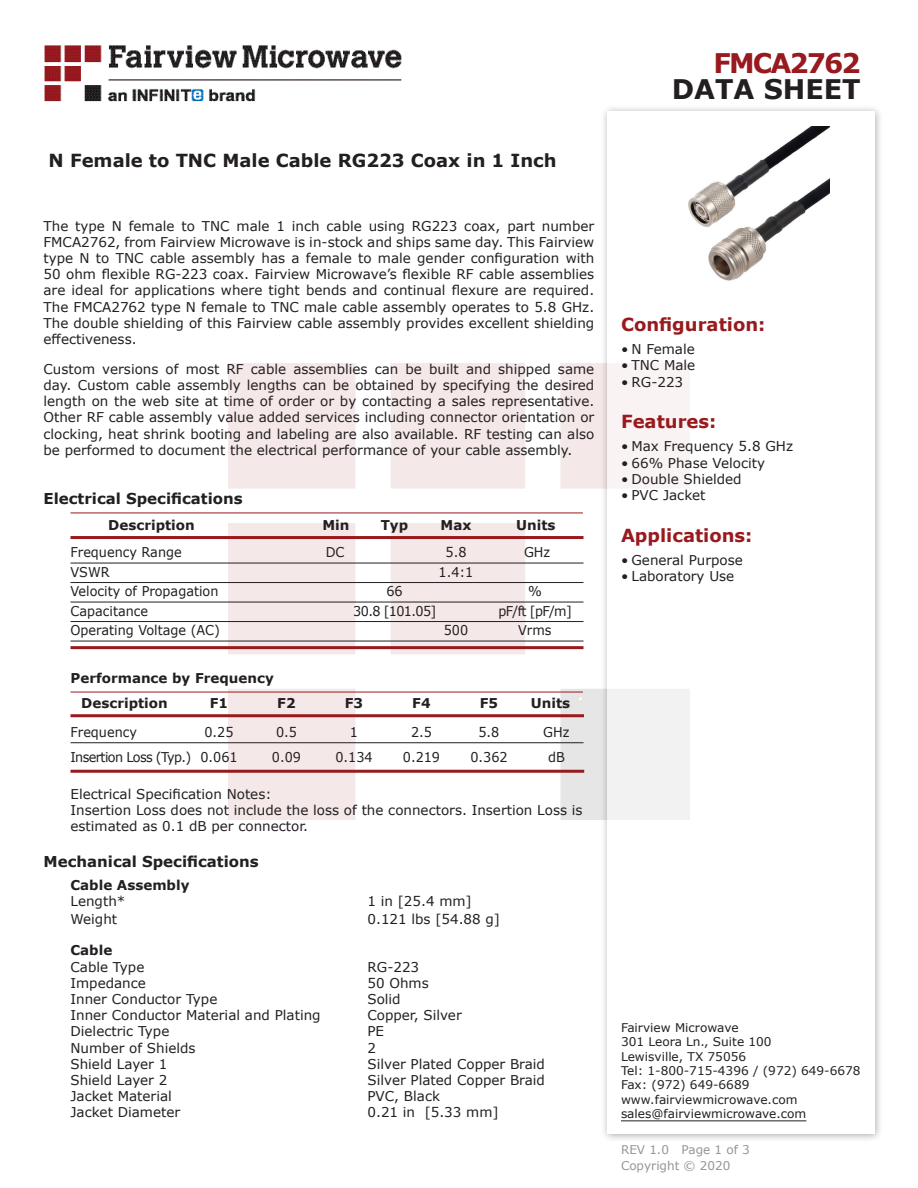
<style>
.page{position:relative;width:918px;height:1188px;background:#fff}
.page>*{position:absolute;margin:0;border:0;box-sizing:border-box;transform-origin:0 0}
.t1{font:700 27px "Verdana";color:#231f20}
.FM{font:700 27px "Verdana";letter-spacing:-.07em;color:#981a1e}
.Web_Description_Para{font:700 18px "Verdana";color:#231f20}
.Head1{font:700 18px "Verdana";color:#981a1e}
.Applications_Header{font:700 18px "Verdana";color:#981a1e}
.Head1-2{font:700 15px "Verdana";color:#231f20}
.MarketingDescription{font:13.5px/16.2px "Verdana";color:#231f20;text-align:justify}
.Specs_Para{font:13.5px/16.2px "Verdana";color:#231f20}
.Table-Body{font:13.5px "Verdana";color:#231f20;scale:.95 1}
.Table_Body_Frequency{font:13.5px "Verdana";color:#231f20;scale:.95 1}
.Table_Header_Frequen{font:700 13.5px "Verdana";color:#231f20}
.Table-Header{font:700 13.5px "Verdana";color:#231f20}
.Table_Body_Frequency-2{font:13.5px "Verdana";letter-spacing:-.05em;color:#231f20;scale:.95 1}
.Head2{font:700 13.5px "Verdana";color:#231f20}
.Head3{font:700 13.5px "Verdana";color:#231f20}
.Head1-3{font:700 13.5px "Verdana";color:#fff}
.FM_Info{font:12px "Verdana";color:#231f20}
.REV_Info{font:12px "Verdana";color:#939598}
</style>
<div class="page">
<img style="left:44px;top:45px;width:358px;height:57px">
<div style="left:600px;top:104px;width:284px;height:1039px;background:#231f20;opacity:.75"></div>
<div style="left:608px;top:111px;width:267px;height:1023px;background:#fff"></div>
<hr style="left:70px;top:513px;width:513px;height:1px;background:#981a1e">
<hr style="left:70px;top:536px;width:514px;height:3px;background:#981a1e">
<hr style="left:70px;top:563px;width:514px;height:1px;background:#231f20">
<hr style="left:70px;top:582px;width:514px;height:1px;background:#231f20">
<hr style="left:70px;top:602px;width:514px;height:1px;background:#231f20">
<hr style="left:70px;top:621px;width:514px;height:1px;background:#231f20">
<hr style="left:70px;top:641px;width:514px;height:1px;background:#231f20">
<hr style="left:70px;top:646px;width:514px;height:3px;background:#981a1e">
<hr style="left:70px;top:692px;width:513px;height:1px;background:#981a1e">
<hr style="left:70px;top:714px;width:514px;height:3px;background:#981a1e">
<hr style="left:70px;top:742px;width:514px;height:1px;background:#231f20">
<hr style="left:70px;top:770px;width:514px;height:3px;background:#981a1e">
<hr style="left:621px;top:1120px;width:185px;height:1px;background:#231f20">
<img style="left:688px;top:126px;width:142px;height:155px">
<p class="Web_Description_Para" style="left:49px;top:148px;width:510px">N Female to TNC Male Cable RG223 Coax in 1 Inch</p>
<p class="MarketingDescription" style="left:44px;top:217px;width:552px">The type N female to TNC male 1 inch cable using RG223 coax, part number FMCA2762, from Fairview Microwave is in-stock and ships same day. This Fairview type N to TNC cable assembly has a female to male gender configuration with 50 ohm flexible RG-223 coax. Fairview Microwave’s flexible RF cable assemblies are ideal for applications where tight bends and continual flexure are required.<br>The FMCA2762 type N female to TNC male cable assembly operates to 5.8 GHz.<br>The double shielding of this Fairview cable assembly provides excellent shielding effectiveness.</p>
<p class="MarketingDescription" style="left:44px;top:361px;width:552px">Custom versions of most RF cable assemblies can be built and shipped same day. Custom cable assembly lengths can be obtained by specifying the desired length on the web site at time of order or by contacting a sales representative.<br>Other RF cable assembly value added services including connector orientation or clocking, heat shrink booting and labeling are also available. RF testing can also be performed to document the electrical performance of your cable assembly.</p>
<p class="Head1-2" style="left:44px;top:488px;width:201px">Electrical Specifications</p>
<p class="Table-Header" style="left:108px;top:516px;width:88px">Description</p>
<p class="Table-Header" style="left:322px;top:516px;width:29px">Min</p>
<p class="Table-Header" style="left:381px;top:516px;width:29px">Typ</p>
<p class="Table-Header" style="left:441px;top:516px;width:32px">Max</p>
<p class="Table-Header" style="left:516px;top:516px;width:41px">Units</p>
<p class="Table-Body" style="left:70px;top:543px;width:119px">Frequency Range</p>
<p class="Table-Body" style="left:326px;top:543px;width:21px">DC</p>
<p class="Table-Body" style="left:446px;top:543px;width:24px">5.8</p>
<p class="Table-Body" style="left:524px;top:543px;width:29px">GHz</p>
<p class="Table-Body" style="left:70px;top:562px;width:43px">VSWR</p>
<p class="Table-Body" style="left:439px;top:562px;width:38px">1.4:1</p>
<p class="Table-Body" style="left:70px;top:582px;width:157px">Velocity of Propagation</p>
<p class="Table-Body" style="left:386px;top:582px;width:19px">66</p>
<p class="Table-Body" style="left:528px;top:582px;width:16px">%</p>
<p class="Table-Body" style="left:70px;top:601px;width:83px">Capacitance</p>
<p class="Table-Body" style="left:353px;top:601px;width:89px">30.8 [101.05]</p>
<p class="Table-Body" style="left:498px;top:601px;width:79px">pF/ft [pF/m]</p>
<p class="Table-Body" style="left:70px;top:621px;width:159px">Operating Voltage (AC)</p>
<p class="Table-Body" style="left:444px;top:621px;width:27px">500</p>
<p class="Table-Body" style="left:518px;top:621px;width:37px">Vrms</p>
<p class="Head2" style="left:70px;top:669px;width:205px">Performance by Frequency</p>
<p class="Head1-3" style="left:578px;top:685px;width:6px">.</p>
<p class="Table_Header_Frequen" style="left:81px;top:694px;width:88px">Description</p>
<p class="Table_Header_Frequen" style="left:210px;top:694px;width:20px">F1</p>
<p class="Table_Header_Frequen" style="left:277px;top:694px;width:20px">F2</p>
<p class="Table_Header_Frequen" style="left:345px;top:694px;width:20px">F3</p>
<p class="Table_Header_Frequen" style="left:412px;top:694px;width:20px">F4</p>
<p class="Table_Header_Frequen" style="left:480px;top:694px;width:20px">F5</p>
<p class="Table_Header_Frequen" style="left:531px;top:694px;width:41px">Units</p>
<p class="Table_Body_Frequency" style="left:70px;top:723px;width:72px">Frequency</p>
<p class="Table_Body_Frequency" style="left:204px;top:723px;width:32px">0.25</p>
<p class="Table_Body_Frequency" style="left:276px;top:723px;width:24px">0.5</p>
<p class="Table_Body_Frequency" style="left:350px;top:723px;width:10px">1</p>
<p class="Table_Body_Frequency" style="left:411px;top:723px;width:24px">2.5</p>
<p class="Table_Body_Frequency" style="left:479px;top:723px;width:24px">5.8</p>
<p class="Table_Body_Frequency" style="left:543px;top:723px;width:29px">GHz</p>
<p class="Table_Body_Frequency-2" style="left:70px;top:748px;width:177px">Insertion Loss (Typ.) 0.061</p>
<p class="Table_Body_Frequency" style="left:272px;top:748px;width:32px">0.09</p>
<p class="Table_Body_Frequency" style="left:335px;top:748px;width:41px">0.134</p>
<p class="Table_Body_Frequency" style="left:403px;top:748px;width:41px">0.219</p>
<p class="Table_Body_Frequency" style="left:470px;top:748px;width:41px">0.362</p>
<p class="Table_Body_Frequency" style="left:548px;top:748px;width:19px">dB</p>
<p class="Specs_Para" style="left:70px;top:786px;width:203px">Electrical Specification Notes:</p>
<p class="Specs_Para" style="left:70px;top:802px;width:514px">Insertion Loss does not include the loss of the connectors. Insertion Loss is estimated as 0.1 dB per connector.</p>
<p class="Head1-2" style="left:44px;top:851px;width:217px">Mechanical Specifications</p>
<p class="Head3" style="left:70px;top:876px;width:121px">Cable Assembly</p>
<p class="Specs_Para" style="left:70px;top:893px;width:56px">Length*</p>
<p class="Specs_Para" style="left:368px;top:893px;width:106px">1 in [25.4 mm]</p>
<p class="Specs_Para" style="left:70px;top:911px;width:48px">Weight</p>
<p class="Specs_Para" style="left:368px;top:911px;width:134px">0.121 lbs [54.88 g]</p>
<p class="Head3" style="left:70px;top:941px;width:43px">Cable</p>
<p class="Specs_Para" style="left:70px;top:958px;width:75px">Cable Type</p>
<p class="Specs_Para" style="left:368px;top:958px;width:53px">RG-223</p>
<p class="Specs_Para" style="left:70px;top:975px;width:77px">Impedance</p>
<p class="Specs_Para" style="left:368px;top:975px;width:63px">50 Ohms</p>
<p class="Specs_Para" style="left:70px;top:991px;width:148px">Inner Conductor Type</p>
<p class="Specs_Para" style="left:368px;top:991px;width:35px">Solid</p>
<p class="Specs_Para" style="left:70px;top:1007px;width:252px">Inner Conductor Material and Plating</p>
<p class="Specs_Para" style="left:368px;top:1007px;width:96px">Copper, Silver</p>
<p class="Specs_Para" style="left:70px;top:1023px;width:100px">Dielectric Type</p>
<p class="Specs_Para" style="left:368px;top:1023px;width:18px">PE</p>
<p class="Specs_Para" style="left:70px;top:1039px;width:127px">Number of Shields</p>
<p class="Specs_Para" style="left:368px;top:1039px;width:10px">2</p>
<p class="Specs_Para" style="left:70px;top:1056px;width:98px">Shield Layer 1</p>
<p class="Specs_Para" style="left:368px;top:1056px;width:179px">Silver Plated Copper Braid</p>
<p class="Specs_Para" style="left:70px;top:1072px;width:98px">Shield Layer 2</p>
<p class="Specs_Para" style="left:368px;top:1072px;width:179px">Silver Plated Copper Braid</p>
<p class="Specs_Para" style="left:70px;top:1088px;width:103px">Jacket Material</p>
<p class="Specs_Para" style="left:368px;top:1088px;width:74px">PVC, Black</p>
<p class="Specs_Para" style="left:70px;top:1104px;width:111px">Jacket Diameter</p>
<p class="Specs_Para" style="left:368px;top:1104px;width:133px">0.21 in [5.33 mm]</p>
<p class="FM" style="left:714px;top:44px;width:149px">FMCA2762</p>
<p class="t1" style="left:672px;top:70px;width:191px">DATA SHEET</p>
<p class="Head1" style="left:621px;top:312px;width:146px">Configuration:</p>
<p class="MarketingDescription" style="left:621px;top:341px;width:75px">• N Female</p>
<p class="MarketingDescription" style="left:621px;top:357px;width:76px">• TNC Male</p>
<p class="MarketingDescription" style="left:621px;top:373px;width:64px">• RG-223</p>
<p class="Head1" style="left:621px;top:409px;width:97px">Features:</p>
<p class="MarketingDescription" style="left:621px;top:438px;width:174px">• Max Frequency 5.8 GHz</p>
<p class="MarketingDescription" style="left:621px;top:454px;width:146px">• 66% Phase Velocity</p>
<p class="MarketingDescription" style="left:621px;top:471px;width:122px">• Double Shielded</p>
<p class="MarketingDescription" style="left:621px;top:487px;width:86px">• PVC Jacket</p>
<p class="Applications_Header" style="left:621px;top:523px;width:133px">Applications:</p>
<p class="MarketingDescription" style="left:621px;top:552px;width:123px">• General Purpose</p>
<p class="MarketingDescription" style="left:621px;top:568px;width:115px">• Laboratory Use</p>
<p class="FM_Info" style="left:621px;top:1019px;width:119px">Fairview Microwave</p>
<p class="FM_Info" style="left:621px;top:1034px;width:152px">301 Leora Ln., Suite 100</p>
<p class="FM_Info" style="left:621px;top:1048px;width:127px">Lewisville, TX 75056</p>
<p class="FM_Info" style="left:621px;top:1062px;width:241px">Tel: 1-800-715-4396 / (972) 649-6678</p>
<p class="FM_Info" style="left:621px;top:1077px;width:130px">Fax: (972) 649-6689</p>
<p class="FM_Info" style="left:621px;top:1091px;width:178px">www.fairviewmicrowave.com</p>
<p class="FM_Info" style="left:621px;top:1106px;width:187px">sales@fairviewmicrowave.com</p>
<p class="REV_Info" style="left:621px;top:1141px;width:130px">REV 1.0 Page 1 of 3</p>
<p class="REV_Info" style="left:621px;top:1157px;width:111px">Copyright © 2020</p>
</div>
